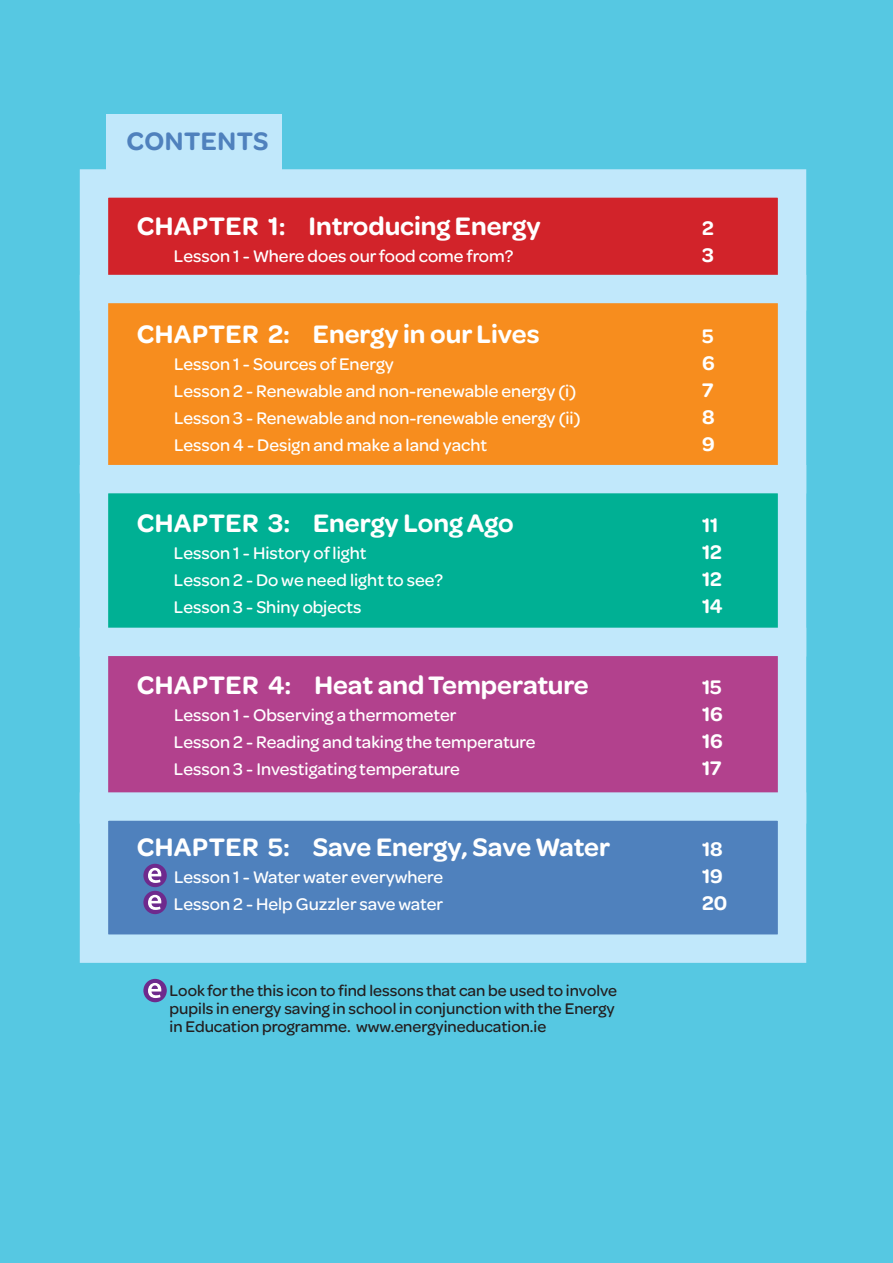
<style>
.page{position:relative;width:893px;height:1263px;background:#56c8e2}
.page>*{position:absolute;margin:0;border:0;box-sizing:border-box;transform-origin:0 0}
.t1{font:600 27px "Omnes";color:#fff}
.t2{font:600 27px "Omnes";letter-spacing:.02em;color:#4f81bd}
.t3{font:600 21px "Omnes";color:#fff}
.t4{font:500 18px "Omnes";color:#fff}
.t5{font:500 16.5px/18px "Omnes";color:#231f20}
</style>
<div class="page">
<div style="left:80px;top:169px;width:726px;height:142px;background:#d2232a;border:28px solid #c1e8fb"></div>
<div style="left:80px;top:275px;width:726px;height:218px;background:#f78d1e;border:28px solid #c1e8fb"></div>
<div style="left:80px;top:465px;width:726px;height:192px;background:#00b094;border:28px solid #c1e8fb"></div>
<div style="left:80px;top:628px;width:726px;height:196px;background:#b2418d;border:28px solid #c1e8fb"></div>
<div style="left:80px;top:792px;width:726px;height:171px;background:#4f81bd;border:28px solid #c1e8fb"></div>
<div style="left:107px;top:114px;width:175px;height:62px;background:#c1e8fb"></div>
<div style="left:143px;top:979px;width:24px;height:23px;background:#6e2a8d;border-radius:50%"></div>
<svg style="left:148px;top:983px;width:13px;height:15px"></svg>
<div style="left:143px;top:864px;width:24px;height:23px;background:#6e2a8d;border-radius:50%"></div>
<svg style="left:148px;top:868px;width:13px;height:15px"></svg>
<div style="left:143px;top:891px;width:24px;height:23px;background:#6e2a8d;border-radius:50%"></div>
<svg style="left:148px;top:895px;width:13px;height:15px"></svg>
<h1 class="t2" style="left:126px;top:122px;width:144px">CONTENTS</h1>
<h1 class="t1" style="left:137px;top:207px;width:405px">CHAPTER 1: Introducing Energy</h1>
<p class="t3" style="left:702px;top:213px;width:13px">2</p>
<p class="t4" style="left:174px;top:244px;width:341px">Lesson 1 - Where does our food come from?</p>
<p class="t3" style="left:702px;top:240px;width:13px">3</p>
<h1 class="t1" style="left:137px;top:315px;width:404px">CHAPTER 2: Energy in our Lives</h1>
<p class="t3" style="left:702px;top:321px;width:13px">5</p>
<p class="t4" style="left:174px;top:352px;width:221px">Lesson 1 - Sources of Energy</p>
<p class="t3" style="left:702px;top:348px;width:14px">6</p>
<p class="t4" style="left:174px;top:379px;width:404px">Lesson 2 - Renewable and non-renewable energy (i)</p>
<p class="t3" style="left:702px;top:375px;width:13px">7</p>
<p class="t4" style="left:174px;top:406px;width:408px">Lesson 3 - Renewable and non-renewable energy (ii)</p>
<p class="t3" style="left:702px;top:402px;width:14px">8</p>
<p class="t4" style="left:174px;top:433px;width:315px">Lesson 4 - Design and make a land yacht</p>
<p class="t3" style="left:702px;top:429px;width:14px">9</p>
<h1 class="t1" style="left:137px;top:504px;width:378px">CHAPTER 3: Energy Long Ago</h1>
<p class="t3" style="left:702px;top:510px;width:18px">11</p>
<p class="t4" style="left:174px;top:541px;width:194px">Lesson 1 - History of light</p>
<p class="t3" style="left:702px;top:537px;width:21px">12</p>
<p class="t4" style="left:174px;top:568px;width:271px">Lesson 2 - Do we need light to see?</p>
<p class="t3" style="left:702px;top:564px;width:21px">12</p>
<p class="t4" style="left:174px;top:595px;width:189px">Lesson 3 - Shiny objects</p>
<p class="t3" style="left:702px;top:591px;width:22px">14</p>
<h1 class="t1" style="left:137px;top:666px;width:454px">CHAPTER 4: Heat and Temperature</h1>
<p class="t3" style="left:702px;top:672px;width:21px">15</p>
<p class="t4" style="left:174px;top:703px;width:284px">Lesson 1 - Observing a thermometer</p>
<p class="t3" style="left:702px;top:699px;width:22px">16</p>
<p class="t4" style="left:174px;top:730px;width:363px">Lesson 2 - Reading and taking the temperature</p>
<p class="t3" style="left:702px;top:726px;width:22px">16</p>
<p class="t4" style="left:174px;top:757px;width:287px">Lesson 3 - Investigating temperature</p>
<p class="t3" style="left:702px;top:753px;width:21px">17</p>
<h1 class="t1" style="left:137px;top:828px;width:475px">CHAPTER 5: Save Energy, Save Water</h1>
<p class="t3" style="left:702px;top:834px;width:22px">18</p>
<p class="t4" style="left:174px;top:865px;width:271px">Lesson 1 - Water water everywhere</p>
<p class="t3" style="left:702px;top:861px;width:22px">19</p>
<p class="t4" style="left:174px;top:892px;width:271px">Lesson 2 - Help Guzzler save water</p>
<p class="t3" style="left:702px;top:888px;width:27px">20</p>
<p class="t5" style="left:170px;top:980px;width:449px">Look for the this icon to find lessons that can be used to involve pupils in energy saving in school in conjunction with the Energy in Education programme. www.energyineducation.ie</p>
</div>
